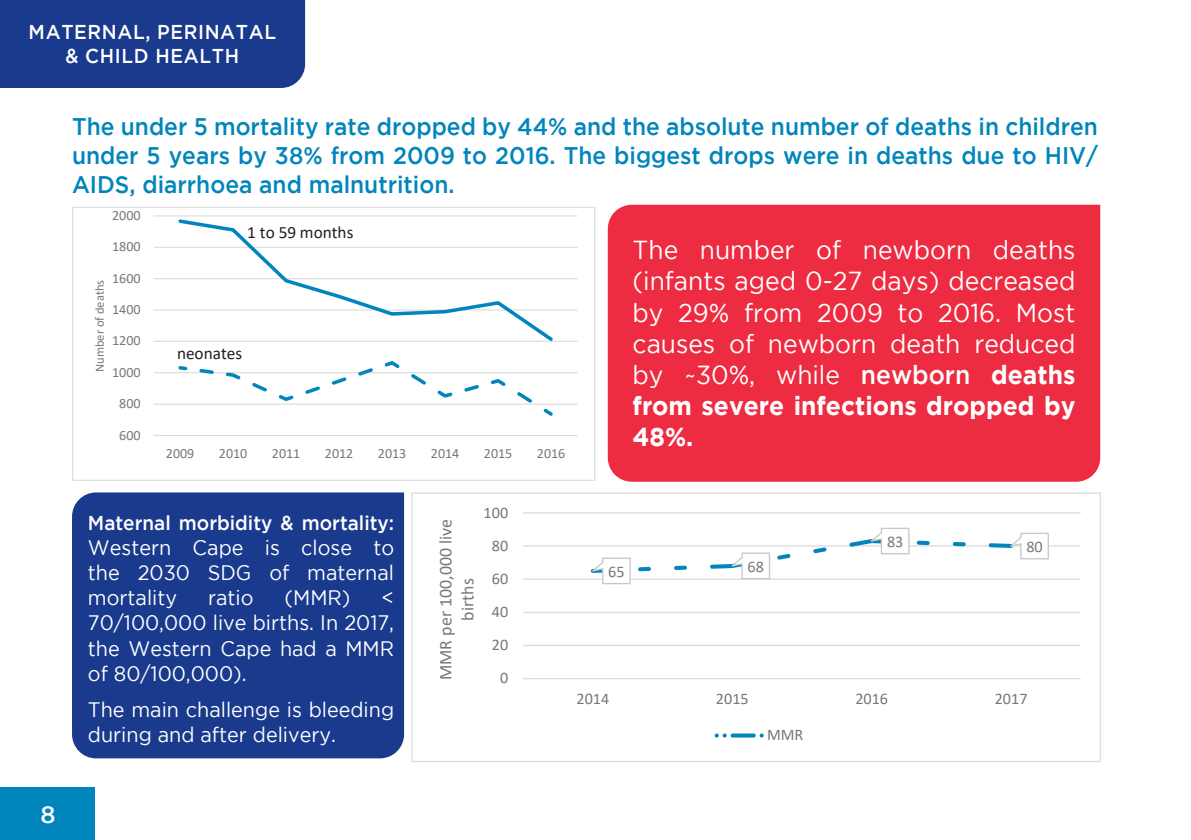
<style>
.page{position:relative;width:1191px;height:840px;background:#fff}
.page>*{position:absolute;margin:0;border:0;box-sizing:border-box;transform-origin:0 0}
.t1{font:26px/31.2px "Gotham";color:#fff;text-align:justify;scale:.95 1}
.t2{font:500 24px/28.8px "Gotham";color:#0085bc;text-align:justify;scale:.95 1}
.t3{font:500 24px "Gotham";color:#fff}
.t4{font:20.8px/25px "Gotham";color:#fff;text-align:justify;scale:.95 1}
.t5{font:500 20px/24px "Gotham";letter-spacing:.035em;color:#fff;text-align:center;scale:.95 1}
.t6{font:500 20px "Gotham";color:#fff;scale:.95 1}
.t7{font:17.8px/22px "Calibri";color:#76787b;text-align:center}
.t8{font:17.2px "Calibri";color:#231f20}
.t9{font:16.2px "Calibri";color:#76787b}
.t10{font:14px "Calibri";color:#76787b}
.t11{font:12.6px "Calibri";color:#76787b}
.s1{font-weight:500}
.s2{font-weight:700}
</style>
<div class="page">
<div style="left:0;top:0;width:305px;height:88px;background:#193a8d"></div>
<div style="left:0;top:787px;width:95px;height:52px;background:#0085bc"></div>
<div style="left:608px;top:205px;width:492px;height:276px;background:#ed2c42"></div>
<div style="left:72px;top:492px;width:332px;height:266px;background:#193a8d"></div>
<hr style="left:154px;top:215px;width:423px;height:1px;background:#dcdddf">
<hr style="left:154px;top:246px;width:423px;height:2px;background:#dcdddf">
<hr style="left:154px;top:278px;width:423px;height:1px;background:#dcdddf">
<hr style="left:154px;top:309px;width:423px;height:1px;background:#dcdddf">
<hr style="left:154px;top:340px;width:423px;height:2px;background:#dcdddf">
<hr style="left:154px;top:372px;width:423px;height:1px;background:#dcdddf">
<hr style="left:154px;top:403px;width:423px;height:1px;background:#dcdddf">
<hr style="left:154px;top:434px;width:423px;height:2px;background:#dcdddf">
<svg style="left:176px;top:219px;width:380px;height:122px"></svg>
<svg style="left:176px;top:361px;width:380px;height:55px"></svg>
<div style="left:72px;top:207px;width:523px;height:273px;border:1px solid #dcdddf"></div>
<hr style="left:523px;top:512px;width:557px;height:1px;background:#dcdddf">
<hr style="left:523px;top:545px;width:557px;height:1px;background:#dcdddf">
<hr style="left:523px;top:578px;width:557px;height:1px;background:#dcdddf">
<hr style="left:523px;top:611px;width:557px;height:1px;background:#dcdddf">
<hr style="left:523px;top:644px;width:557px;height:1px;background:#dcdddf">
<hr style="left:523px;top:677px;width:557px;height:2px;background:#dcdddf">
<svg style="left:588px;top:527px;width:461px;height:57px"></svg>
<svg style="left:716px;top:733px;width:46px;height:4px"></svg>
<div style="left:411px;top:492px;width:690px;height:269px;border:1px solid #dcdddf"></div>
<p class="t5" style="left:29px;top:20px;width:262px">MATERNAL, PERINATAL &amp; CHILD HEALTH</p>
<p class="t2" style="left:72px;top:112px;width:1081px">The under 5 mortality rate dropped by 44% and the absolute number of deaths in children under 5 years by 38% from 2009 to 2016. The biggest drops were in deaths due to HIV/ AIDS, diarrhoea and malnutrition.</p>
<p class="t3" style="left:41px;top:799px;width:17px">8</p>
<p class="t10" style="left:112px;top:205px;width:30px">2000</p>
<p class="t10" style="left:112px;top:237px;width:30px">1800</p>
<p class="t11" style="left:91px;top:372px;width:94px;rotate:-90deg">N mu sh t aedf or eb</p>
<p class="t10" style="left:112px;top:268px;width:30px">1600</p>
<p class="t10" style="left:112px;top:299px;width:30px">1400</p>
<p class="t10" style="left:112px;top:331px;width:30px">1200</p>
<p class="t10" style="left:112px;top:362px;width:30px">1000</p>
<p class="t10" style="left:119px;top:393px;width:23px">800</p>
<p class="t10" style="left:119px;top:425px;width:23px">600</p>
<p class="t8" style="left:247px;top:220px;width:108px">1 to 59 months</p>
<p class="t8" style="left:177px;top:341px;width:67px">neonates</p>
<p class="t10" style="left:166px;top:443px;width:30px">2009</p>
<p class="t10" style="left:219px;top:443px;width:30px">2010</p>
<p class="t10" style="left:272px;top:443px;width:30px">2011</p>
<p class="t10" style="left:325px;top:443px;width:30px">2012</p>
<p class="t10" style="left:378px;top:443px;width:30px">2013</p>
<p class="t10" style="left:431px;top:443px;width:30px">2014</p>
<p class="t10" style="left:484px;top:443px;width:30px">2015</p>
<p class="t10" style="left:537px;top:443px;width:30px">2016</p>
<p class="t1" style="left:632px;top:234px;width:467px">The number of newborn deaths (infants aged 0-27 days) decreased by 29% from 2009 to 2016. Most causes of newborn death reduced by ~30%, while <span class="s1">newborn</span> <span class="s2">deaths from severe infections dropped by 48%.</span></p>
<p class="t6" style="left:88px;top:511px;width:324px">Maternal morbidity &amp; mortality:</p>
<p class="t4" style="left:88px;top:534px;width:324px">Western Cape is close to the 2030 SDG of maternal mortality</p>
<p class="t4" style="left:208px;top:584px;width:49px">ratio</p>
<p class="t4" style="left:285px;top:584px;width:71px">(MMR)</p>
<p class="t4" style="left:88px;top:584px;width:324px;text-indent:293px">&lt; 70/100,000 live births. In 2017, the Western Cape had a MMR of 80/100,000).</p>
<p class="t4" style="left:88px;top:696px;width:324px">The main challenge is bleeding during and after delivery.</p>
<p class="t7" style="left:434px;top:679px;width:163px;rotate:-90deg">MMR per 100,000 live births</p>
<p class="t9" style="left:483px;top:500px;width:26px">100</p>
<p class="t9" style="left:492px;top:534px;width:18px">80</p>
<p class="t9" style="left:492px;top:567px;width:18px">60</p>
<p class="t9" style="left:492px;top:600px;width:18px">40</p>
<p class="t9" style="left:492px;top:633px;width:18px">20</p>
<p class="t9" style="left:500px;top:666px;width:10px">0</p>
<p class="t9" style="left:608px;top:559px;width:18px">65</p>
<p class="t9" style="left:747px;top:554px;width:18px">68</p>
<p class="t9" style="left:887px;top:529px;width:18px">83</p>
<p class="t9" style="left:1026px;top:534px;width:18px">80</p>
<p class="t9" style="left:576px;top:687px;width:34px">2014</p>
<p class="t9" style="left:716px;top:687px;width:34px">2015</p>
<p class="t9" style="left:855px;top:687px;width:34px">2016</p>
<p class="t9" style="left:994px;top:687px;width:34px">2017</p>
<p class="t9" style="left:767px;top:723px;width:38px">MMR</p>
</div>
